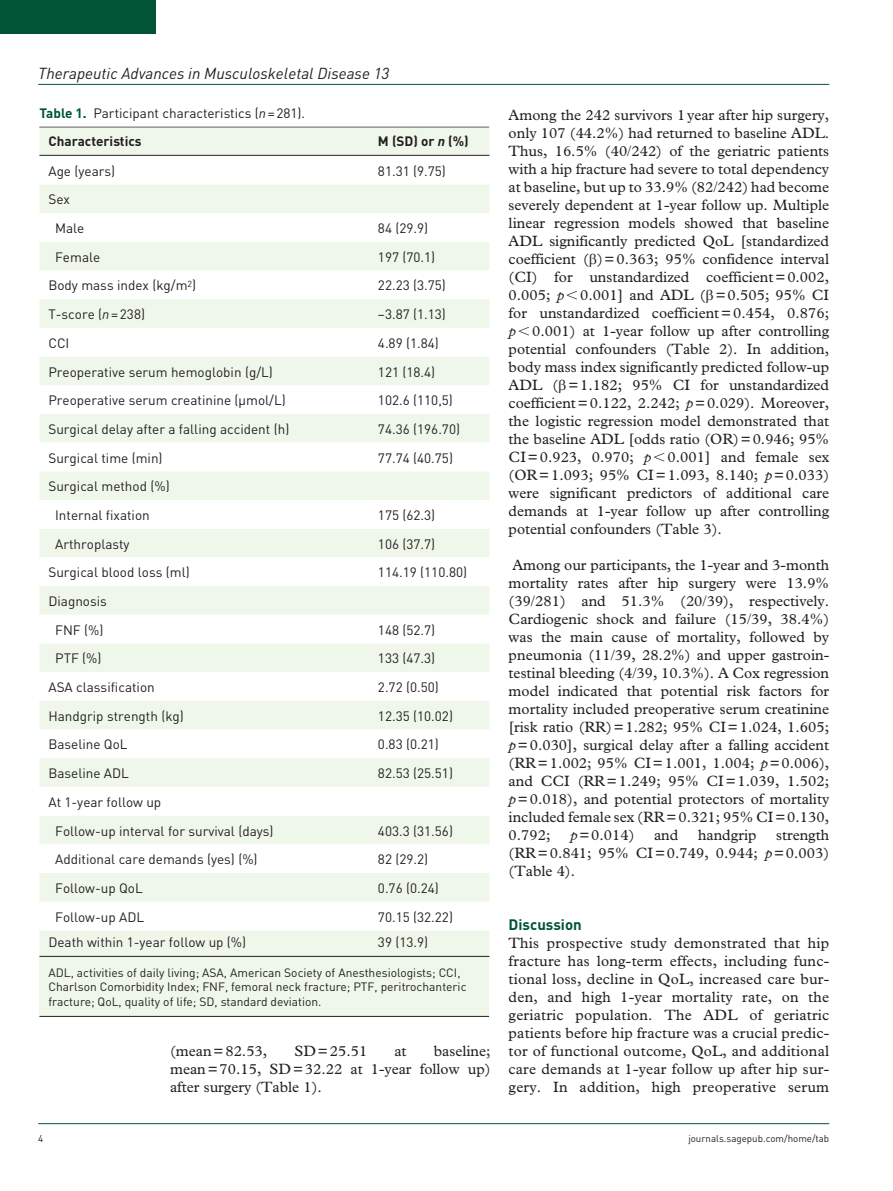
<style>
.page{position:relative;width:893px;height:1191px;background:#fff}
.page>*{position:absolute;margin:0;border:0;box-sizing:border-box;transform-origin:0 0}
.t1{font:italic 15.75px "DIN";color:#231f20}
.t2{font:15px/18px "Plantin Std";color:#231f20;text-align:justify}
.t3{font:700 15px "DIN";color:#015436}
.t4{font:13.5px/28.7px "DIN";color:#231f20}
.t5{font:700 13.5px "DIN";color:#231f20}
.t6{font:12px/14.2px "DIN";color:#231f20}
.t7{font:9.75px "DIN";color:#231f20}
.s1{font-weight:700;color:#015436}
.s2{font-style:italic}
.s3{font-weight:700}
</style>
<div class="page">
<hr style="left:38px;top:84px;width:791px;height:1px;background:#015436">
<hr style="left:38px;top:1123px;width:791px;height:1px;background:#015436">
<div style="left:0;top:0;width:155px;height:34px;background:#015436"></div>
<div style="left:39px;top:956px;width:450px;height:59px;background:#eff7ea"></div>
<hr style="left:39px;top:127px;width:450px;height:1px;background:#231f20">
<hr style="left:39px;top:1016px;width:450px;height:1px;background:#231f20">
<div style="left:39px;top:128px;width:450px;height:828px;background:#eff7ea"></div>
<svg style="left:39px;top:156px;width:450px;height:774px"></svg>
<hr style="left:39px;top:155px;width:330px;height:1px;background:#231f20">
<hr style="left:369px;top:155px;width:120px;height:1px;background:#231f20">
<hr style="left:39px;top:956px;width:330px;height:1px;background:#231f20">
<hr style="left:369px;top:956px;width:120px;height:1px;background:#231f20">
<p class="t1" style="left:38px;top:63px;width:353px">Therapeutic Advances in Musculoskeletal Disease 13</p>
<p class="t4" style="left:48px;top:98px;width:258px;text-indent:-9px"><span class="s1">Table 1.</span> Participant characteristics (<span class="s2">n</span>=281).<br><span class="s3">Characteristics</span></p>
<p class="t5" style="left:378px;top:133px;width:92px">M (SD) or <span class="s2">n</span> (%)</p>
<p class="t4" style="left:48px;top:156px;width:68px">Age (years)</p>
<p class="t4" style="left:378px;top:156px;width:70px">81.31 (9.75)</p>
<p class="t4" style="left:55px;top:185px;width:31px;text-indent:-7px">Sex<br>Male</p>
<p class="t4" style="left:378px;top:214px;width:52px">84 (29.9)</p>
<p class="t4" style="left:55px;top:242px;width:47px">Female</p>
<p class="t4" style="left:378px;top:242px;width:59px">197 (70.1)</p>
<p class="t4" style="left:48px;top:271px;width:149px">Body mass index (kg/m<sup>2</sup>)</p>
<p class="t4" style="left:378px;top:271px;width:70px">22.23 (3.75)</p>
<p class="t4" style="left:48px;top:300px;width:98px">T-score (<span class="s2">n</span>=238)</p>
<p class="t4" style="left:378px;top:300px;width:70px">−3.87 (1.13)</p>
<p class="t4" style="left:48px;top:328px;width:23px">CCI</p>
<p class="t4" style="left:378px;top:328px;width:62px">4.89 (1.84)</p>
<p class="t4" style="left:48px;top:357px;width:226px">Preoperative serum hemoglobin (g/L)</p>
<p class="t4" style="left:378px;top:357px;width:59px">121 (18.4)</p>
<p class="t4" style="left:48px;top:386px;width:239px">Preoperative serum creatinine (µmol/L)</p>
<p class="t4" style="left:378px;top:386px;width:76px">102.6 (110,5)</p>
<p class="t4" style="left:48px;top:414px;width:242px">Surgical delay after a falling accident (h)</p>
<p class="t4" style="left:378px;top:414px;width:84px">74.36 (196.70)</p>
<p class="t4" style="left:48px;top:443px;width:116px">Surgical time (min)</p>
<p class="t4" style="left:378px;top:443px;width:77px">77.74 (40.75)</p>
<p class="t4" style="left:55px;top:472px;width:116px;text-indent:-7px">Surgical method (%)<br>Internal fixation</p>
<p class="t4" style="left:378px;top:500px;width:59px">175 (62.3)</p>
<p class="t4" style="left:55px;top:529px;width:76px">Arthroplasty</p>
<p class="t4" style="left:378px;top:529px;width:59px">106 (37.7)</p>
<p class="t4" style="left:48px;top:558px;width:143px">Surgical blood loss (ml)</p>
<p class="t4" style="left:378px;top:558px;width:91px">114.19 (110.80)</p>
<p class="t4" style="left:48px;top:586px;width:60px;text-align:center">Diagnosis<br>FNF (%)</p>
<p class="t4" style="left:378px;top:615px;width:59px">148 (52.7)</p>
<p class="t4" style="left:55px;top:644px;width:48px">PTF (%)</p>
<p class="t4" style="left:378px;top:644px;width:59px">133 (47.3)</p>
<p class="t4" style="left:48px;top:672px;width:108px">ASA classification</p>
<p class="t4" style="left:378px;top:672px;width:62px">2.72 (0.50)</p>
<p class="t4" style="left:48px;top:701px;width:137px">Handgrip strength (kg)</p>
<p class="t4" style="left:378px;top:701px;width:77px">12.35 (10.02)</p>
<p class="t4" style="left:48px;top:730px;width:81px">Baseline QoL</p>
<p class="t4" style="left:378px;top:730px;width:62px">0.83 (0.21)</p>
<p class="t4" style="left:48px;top:758px;width:82px">Baseline ADL</p>
<p class="t4" style="left:378px;top:758px;width:77px">82.53 (25.51)</p>
<p class="t4" style="left:55px;top:787px;width:220px;text-indent:-7px">At 1-year follow up<br>Follow-up interval for survival (days)</p>
<p class="t4" style="left:378px;top:816px;width:77px">403.3 (31.56)</p>
<p class="t4" style="left:55px;top:844px;width:204px">Additional care demands (yes) (%)</p>
<p class="t4" style="left:378px;top:844px;width:52px">82 (29.2)</p>
<p class="t4" style="left:55px;top:873px;width:89px">Follow-up QoL</p>
<p class="t4" style="left:378px;top:873px;width:62px">0.76 (0.24)</p>
<p class="t4" style="left:55px;top:902px;width:91px">Follow-up ADL</p>
<p class="t4" style="left:378px;top:902px;width:77px">70.15 (32.22)</p>
<p class="t4" style="left:48px;top:927px;width:199px">Death within 1-year follow up (%)</p>
<p class="t4" style="left:378px;top:927px;width:52px">39 (13.9)</p>
<p class="t6" style="left:48px;top:965px;width:420px">ADL, activities of daily living; ASA, American Society of Anesthesiologists; CCI,<br>Charlson Comorbidity Index; FNF, femoral neck fracture; PTF, peritrochanteric fracture; QoL, quality of life; SD, standard deviation.</p>
<p class="t2" style="left:170px;top:1042px;width:322px;text-indent:264px">baseline; mean=70.15, SD=32.22 at 1-year follow up) after surgery (Table 1).</p>
<p class="t2" style="left:170px;top:1042px;width:99px">(mean=82.53,</p>
<p class="t2" style="left:294px;top:1042px;width:74px">SD=25.51</p>
<p class="t2" style="left:394px;top:1042px;width:14px">at</p>
<p class="t2" style="left:509px;top:106px;width:322px">Among the 242 survivors 1year after hip surgery, only 107 (44.2%) had returned to baseline ADL.<br>Thus, 16.5% (40/242) of the geriatric patients with a hip fracture had severe to total dependency at baseline, but up to 33.9% (82/242) had become severely dependent at 1-year follow up. Multiple linear regression models showed that baseline ADL significantly predicted QoL [standardized coefficient ( )=0.363; 95% confidence interval (CI) for unstandardized coefficient=0.002, 0.005; <span class="s2">p</span> 0.001] and ADL ( =0.505; 95% CI for unstandardized coefficient=0.454, 0.876; <span class="s2">p</span> 0.001) at 1-year follow up after controlling potential confounders (Table 2). In addition, body mass index significantly predicted follow-up ADL ( =1.182; 95% CI for unstandardized coefficient=0.122, 2.242; <span class="s2">p</span>=0.029). Moreover, the logistic regression model demonstrated that the baseline ADL [odds ratio (OR)=0.946; 95% CI=0.923, 0.970; <span class="s2">p</span> 0.001] and female sex (OR=1.093; 95% CI=1.093, 8.140; <span class="s2">p</span>=0.033) were significant predictors of additional care demands at 1-year follow up after controlling potential confounders (Table 3).</p>
<p class="t2" style="left:509px;top:556px;width:322px">Among our participants, the 1-year and 3-month mortality rates after hip surgery were 13.9% (39/281) and 51.3% (20/39), respectively.<br>Cardiogenic shock and failure (15/39, 38.4%) was the main cause of mortality, followed by pneumonia (11/39, 28.2%) and upper gastroin&shy;testinal bleeding (4/39, 10.3%). A Cox regression model indicated that potential risk factors for mortality included preoperative serum creatinine [risk ratio (RR)=1.282; 95% CI=1.024, 1.605; <span class="s2">p</span>=0.030], surgical delay after a falling accident (RR=1.002; 95% CI=1.001, 1.004; <span class="s2">p</span>=0.006), and CCI (RR=1.249; 95% CI=1.039, 1.502; <span class="s2">p</span>=0.018), and potential protectors of mortality included female sex (RR=0.321; 95% CI=0.130, 0.792;</p>
<p class="t2" style="left:509px;top:826px;width:322px;text-indent:267px">strength (RR=0.841; 95% CI=0.749, 0.944; <span class="s2">p</span>=0.003) (Table 4).</p>
<p class="t2" style="left:570px;top:826px;width:66px"><span class="s2">p</span>=0.014)</p>
<p class="t2" style="left:654px;top:826px;width:26px">and</p>
<p class="t2" style="left:698px;top:826px;width:60px">handgrip</p>
<p class="t3" style="left:509px;top:914px;width:75px">Discussion</p>
<p class="t2" style="left:509px;top:934px;width:322px">This prospective study demonstrated that hip fracture has long-term effects, including func&shy;tional loss, decline in QoL, increased care bur&shy;den, and high 1-year mortality rate, on the geriatric population. The ADL of geriatric patients before hip fracture was a crucial predic&shy;tor of functional outcome, QoL, and additional care demands at 1-year follow up after hip sur&shy;gery. In addition, high preoperative serum</p>
<p class="t7" style="left:38px;top:1132px;width:7px">4</p>
<p class="t7" style="left:688px;top:1132px;width:142px">journals.sagepub.com/home/tab</p>
</div>
